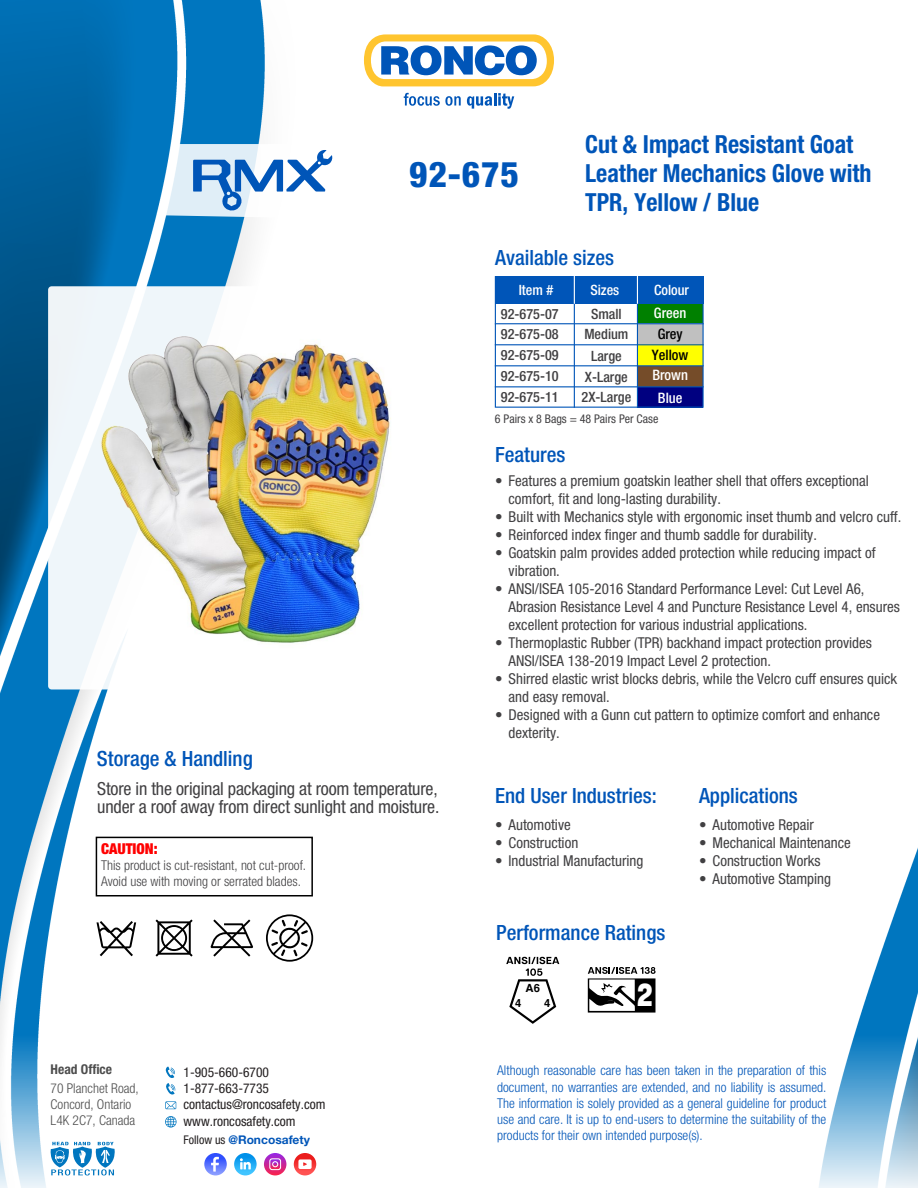
<style>
.page{position:relative;width:918px;height:1188px;background:#fff}
.page>*{position:absolute;margin:0;border:0;box-sizing:border-box;transform-origin:0 0}
.t1{font:800 condensed 35.55px "Helvetica Neue LT Pro";color:#0055b8}
.t2{font:800 31.95px "Articulat CF";color:#fff;scale:.84 1}
.t3{font:700 condensed 24.9px/28.8px "Helvetica Neue LT Pro";color:#0055b8;scale:.96 1}
.t4{font:500 condensed 21px "Helvetica Neue LT Pro";color:#0055b8}
.t5{font:condensed 18px/18px "Helvetica Neue LT Pro";letter-spacing:-.01em;color:#414042}
.t6{font:condensed 15px/18px "Helvetica Neue LT Pro";color:#414042}
.t7{font:900 condensed 15px "Helvetica Neue LT Pro";color:#f00}
.t8{font:500 condensed 14.4px/23.2px "Helvetica Neue LT Pro";color:#fff;text-align:center}
.t9{font:500 condensed 14.4px/20.5px "Helvetica Neue LT Pro";color:#000;text-align:center}
.t10{font:500 condensed 14.25px/21px "Helvetica Neue LT Pro";color:#414042;text-align:justify}
.t11{font:500 condensed 14.25px "Helvetica Neue LT Pro";color:#fff}
.t12{font:300 condensed 13.5px/16.2px "Helvetica Neue LT Pro";color:#0055b8;text-align:justify}
.t13{font:300 condensed 13.5px/16.2px "Helvetica Neue LT Pro";color:#414042}
.t14{font:condensed 13.5px/16.2px "Helvetica Neue LT Pro";color:#231f20}
.t15{font:300 condensed 13.5px/16.2px "Helvetica Neue LT Pro";color:#4d4d4d}
.t16{font:700 condensed 13.5px "Helvetica Neue LT Pro";color:#4d4d4d}
.t17{font:condensed 12px "Helvetica Neue LT Pro";color:#414042}
.t18{font:700 12px "Helvetica Neue LT Pro";color:#0055b8}
.t19{font:700 11.25px "Helvetica";color:#000}
.s1{font-weight:400;font-stretch:condensed;color:#231f20}
</style>
<div class="page">
<img style="left:0;top:0;width:918px;height:1015px">
<svg style="left:360px;top:31px;width:198px;height:78px"></svg>
<div style="left:48px;top:286px;width:406px;height:403px;background:linear-gradient(to right,#f8fbfc,#fff);border-radius:4px"></div>
<svg style="left:0;top:1015px;width:918px;height:173px"></svg>
<svg style="left:165px;top:1116px;width:12px;height:12px"></svg>
<svg style="left:165px;top:1101px;width:11px;height:8px"></svg>
<svg style="left:166px;top:1066px;width:9px;height:29px"></svg>
<svg style="left:50px;top:1142px;width:65px;height:33px"></svg>
<svg style="left:234px;top:1153px;width:23px;height:22px"></svg>
<svg style="left:204px;top:1153px;width:23px;height:22px"></svg>
<svg style="left:264px;top:1153px;width:22px;height:22px"></svg>
<svg style="left:294px;top:1153px;width:22px;height:22px"></svg>
<svg style="left:156px;top:920px;width:37px;height:37px"></svg>
<svg style="left:211px;top:920px;width:42px;height:37px"></svg>
<svg style="left:97px;top:921px;width:39px;height:35px"></svg>
<svg style="left:266px;top:914px;width:47px;height:48px"></svg>
<svg style="left:495px;top:276px;width:209px;height:132px"></svg>
<hr style="left:495px;top:323px;width:209px;height:1px;background:#0055b8">
<hr style="left:495px;top:344px;width:209px;height:1px;background:#0055b8">
<hr style="left:495px;top:365px;width:209px;height:1px;background:#0055b8">
<hr style="left:495px;top:386px;width:209px;height:1px;background:#0055b8">
<svg style="left:506px;top:957px;width:53px;height:67px"></svg>
<svg style="left:160px;top:144px;width:227px;height:76px"></svg>
<svg style="left:588px;top:967px;width:68px;height:46px"></svg>
<img style="left:68px;top:290px;width:378px;height:377px">
<div style="left:96px;top:837px;width:217px;height:59px;border:2px solid #000"></div>
<h1 class="t1" style="left:409px;top:153px;width:111px">92-675</h1>
<h3 class="t3" style="left:585px;top:130px;width:300px">Cut &amp; Impact Resistant Goat<br>Leather Mechanics Glove with<br>TPR, Yellow / Blue</h3>
<h3 class="t4" style="left:495px;top:245px;width:120px">Available sizes</h3>
<p class="t11" style="left:519px;top:282px;width:36px">Item #</p>
<p class="t11" style="left:590px;top:282px;width:30px">Sizes</p>
<p class="t11" style="left:654px;top:282px;width:36px">Colour</p>
<p class="t10" style="left:501px;top:303px;width:59px">92-675-07<br>92-675 -08<br>92-675-09<br>92-675-10<br>92-675-11</p>
<p class="t10" style="left:584px;top:303px;width:46px;text-align:center">Small<br>Medium<br>Large<br>X-Large</p>
<p class="t8" style="left:654px;top:301px;width:34px">Green</p>
<p class="t9" style="left:652px;top:324px;width:38px">Grey<br>Yellow</p>
<p class="t8" style="left:652px;top:363px;width:37px">Brown<br>Blue</p>
<p class="t10" style="left:582px;top:386px;width:51px">2X-Large</p>
<p class="t17" style="left:495px;top:412px;width:165px">6 Pairs x 8 Bags = 48 Pairs Per Case</p>
<h3 class="t4" style="left:495px;top:442px;width:72px">Features</h3>
<h3 class="t4" style="left:97px;top:746px;width:157px">Storage &amp; Handling</h3>
<p class="t5" style="left:97px;top:780px;width:344px">Store in the original packaging at room temperature, under a roof away from direct sunlight and moisture.</p>
<p class="t7" style="left:101px;top:839px;width:58px">CAUTION:</p>
<p class="t13" style="left:101px;top:857px;width:207px">This product is cut-resistant, not cut-proof.<br>Avoid use with moving or serrated blades.</p>
<p class="t16" style="left:51px;top:1061px;width:63px">Head Office</p>
<p class="t15" style="left:51px;top:1080px;width:90px">70 Planchet Road,<br>Concord, Ontario<br>L4K 2C7, Canada</p>
<p class="t14" style="left:184px;top:1064px;width:143px">1-905-660-6700<br>1-877-663-7735 contactus@roncosafety.com www.roncosafety.com</p>
<p class="t18" style="left:184px;top:1133px;width:128px"><span class="s1">Follow us</span> @Roncosafety</p>
<p class="t6" style="left:509px;top:471px;width:362px;text-indent:-14px">• Features a premium goatskin leather shell that offers exceptional comfort, fit and long-lasting durability.</p>
<p class="t6" style="left:495px;top:507px;width:408px">• Built with Mechanics style with ergonomic inset thumb and velcro cuff.</p>
<p class="t6" style="left:495px;top:525px;width:323px">• Reinforced index finger and thumb saddle for durability.</p>
<p class="t6" style="left:509px;top:543px;width:369px;text-indent:-14px">• Goatskin palm provides added protection while reducing impact of vibration.</p>
<p class="t6" style="left:509px;top:579px;width:393px;text-indent:-14px">• ANSI/ISEA 105-2016 Standard Performance Level: Cut Level A6,<br>Abrasion Resistance Level 4 and Puncture Resistance Level 4, ensures excellent protection for various industrial applications.</p>
<p class="t6" style="left:509px;top:633px;width:365px;text-indent:-14px">• Thermoplastic Rubber (TPR) backhand impact protection provides<br>ANSI/ISEA 138-2019 Impact Level 2 protection.</p>
<p class="t6" style="left:509px;top:669px;width:390px;text-indent:-14px">• Shirred elastic wrist blocks debris, while the Velcro cuff ensures quick and easy removal.</p>
<p class="t6" style="left:509px;top:705px;width:373px;text-indent:-14px">• Designed with a Gunn cut pattern to optimize comfort and enhance dexterity.</p>
<h3 class="t4" style="left:495px;top:783px;width:163px">End User Industries:</h3>
<p class="t6" style="left:495px;top:816px;width:77px">• Automotive</p>
<p class="t6" style="left:495px;top:834px;width:85px">• Construction</p>
<p class="t6" style="left:495px;top:852px;width:150px">• Industrial Manufacturing</p>
<h3 class="t4" style="left:496px;top:920px;width:171px">Performance Ratings</h3>
<p class="t19" style="left:526px;top:978px;width:16px">A6</p>
<p class="t19" style="left:515px;top:993px;width:8px">4</p>
<p class="t19" style="left:544px;top:993px;width:8px">4</p>
<h2 class="t2" style="left:637px;top:971px;width:21px">2</h2>
<h3 class="t4" style="left:699px;top:783px;width:100px">Applications</h3>
<p class="t6" style="left:699px;top:816px;width:116px">• Automotive Repair</p>
<p class="t6" style="left:699px;top:834px;width:153px">• Mechanical Maintenance</p>
<p class="t6" style="left:699px;top:852px;width:123px">• Construction Works</p>
<p class="t6" style="left:699px;top:870px;width:134px">• Automotive Stamping</p>
<p class="t12" style="left:497px;top:1062px;width:331px">Although reasonable care has been taken in the preparation of this document, no warranties are extended, and no liability is assumed.<br>The information is solely provided as a general guideline for product use and care. It is up to end-users to determine the suitability of the products for their own intended purpose(s).</p>
</div>
